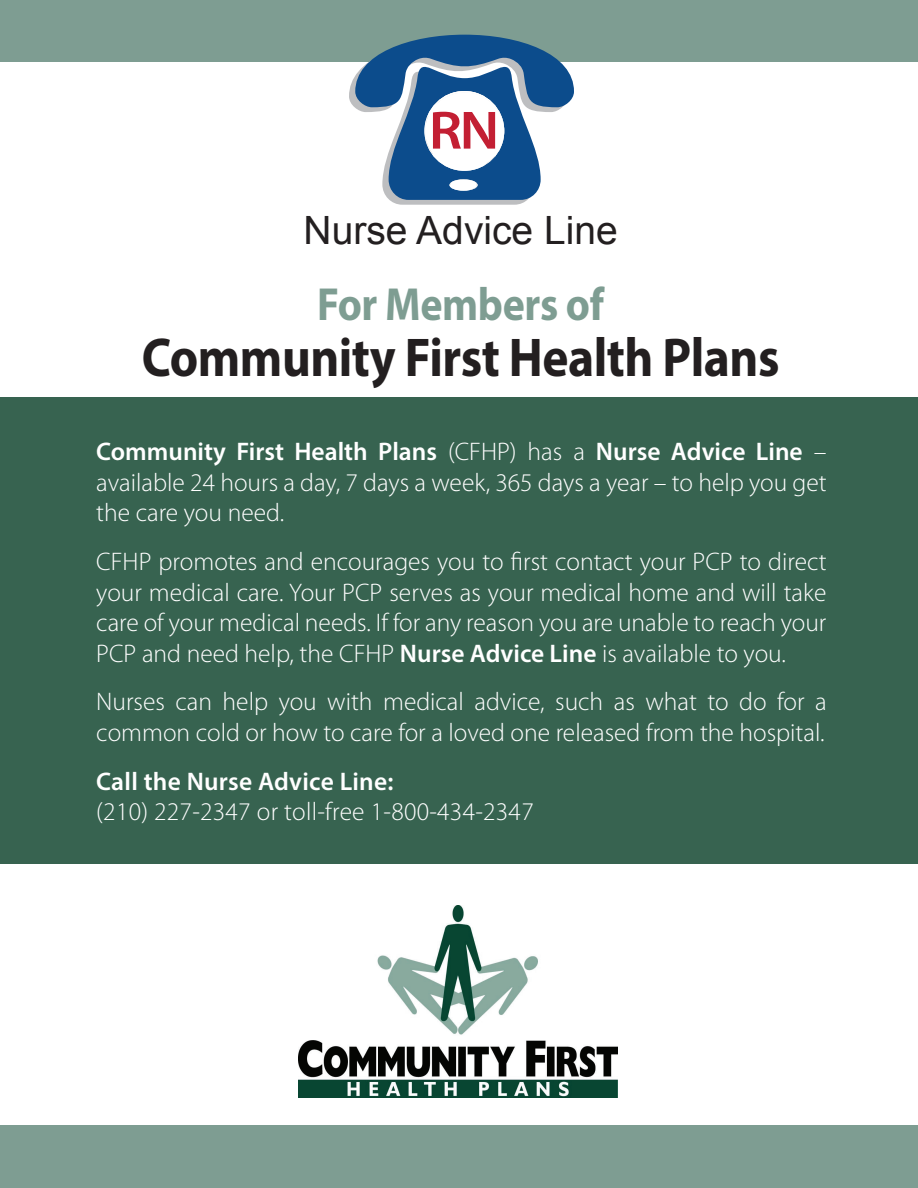
<style>
.page{position:relative;width:918px;height:1188px;background:#fff}
.page>*{position:absolute;margin:0;border:0;box-sizing:border-box;transform-origin:0 0}
.t1{font:700 54.9px "Myriad Pro";letter-spacing:-.01em;color:#231f20;scale:.9 1}
.t2{font:700 46.65px "Myriad Pro";letter-spacing:-.01em;color:#7e9d92;scale:.9 1}
.t3{font:41.7px "Arial";letter-spacing:-.01em;color:#040503}
.t4{font:39px "Arial";color:#231f20}
.t5{font:300 25.5px/30.6px "Myriad Pro";color:#fff;text-align:justify}
.t6{font:600 25.5px "Myriad Pro";letter-spacing:.01em;color:#fff}
.s1{font-weight:600}
</style>
<div class="page">
<div style="left:0;top:398px;width:918px;height:466px;background:#376350"></div>
<div style="left:0;top:1126px;width:918px;height:62px;background:#7e9d92"></div>
<img style="left:298px;top:906px;width:320px;height:192px">
<div style="left:0;top:0;width:918px;height:62px;background:#7e9d92"></div>
<svg style="left:349px;top:35px;width:225px;height:170px"></svg>
<h3 class="t4" style="left:304px;top:205px;width:316px">Nurse Advice Line</h3>
<h3 class="t3" style="left:340px;top:209px;width:248px">Nurse Advice</h3>
<h2 class="t2" style="left:317px;top:274px;width:320px">For Members of</h2>
<h1 class="t1" style="left:142px;top:321px;width:710px">Community First Health Plans</h1>
<p class="t5" style="left:96px;top:437px;width:732px"><span class="s1">Community First Health Plans</span> (CFHP) has a <span class="s1">Nurse Advice Line</span> – available 24 hours a day, 7 days a week, 365 days a year – to help you get the care you need.</p>
<p class="t5" style="left:96px;top:547px;width:732px">CFHP promotes and encourages you to first contact your PCP to direct your medical care. Your PCP serves as your medical home and will take care of your medical needs. If for any reason you are unable to reach your PCP and need help, the CFHP <span class="s1">Nurse Advice Line</span> is available to you.</p>
<p class="t5" style="left:96px;top:687px;width:732px">Nurses can help you with medical advice, such as what to do for a common cold or how to care for a loved one released from the hospital.</p>
<p class="t6" style="left:96px;top:765px;width:299px">Call the Nurse Advice Line:</p>
<p class="t5" style="left:96px;top:797px;width:439px">(210) 227-2347 or toll-free 1-800-434-2347</p>
</div>
